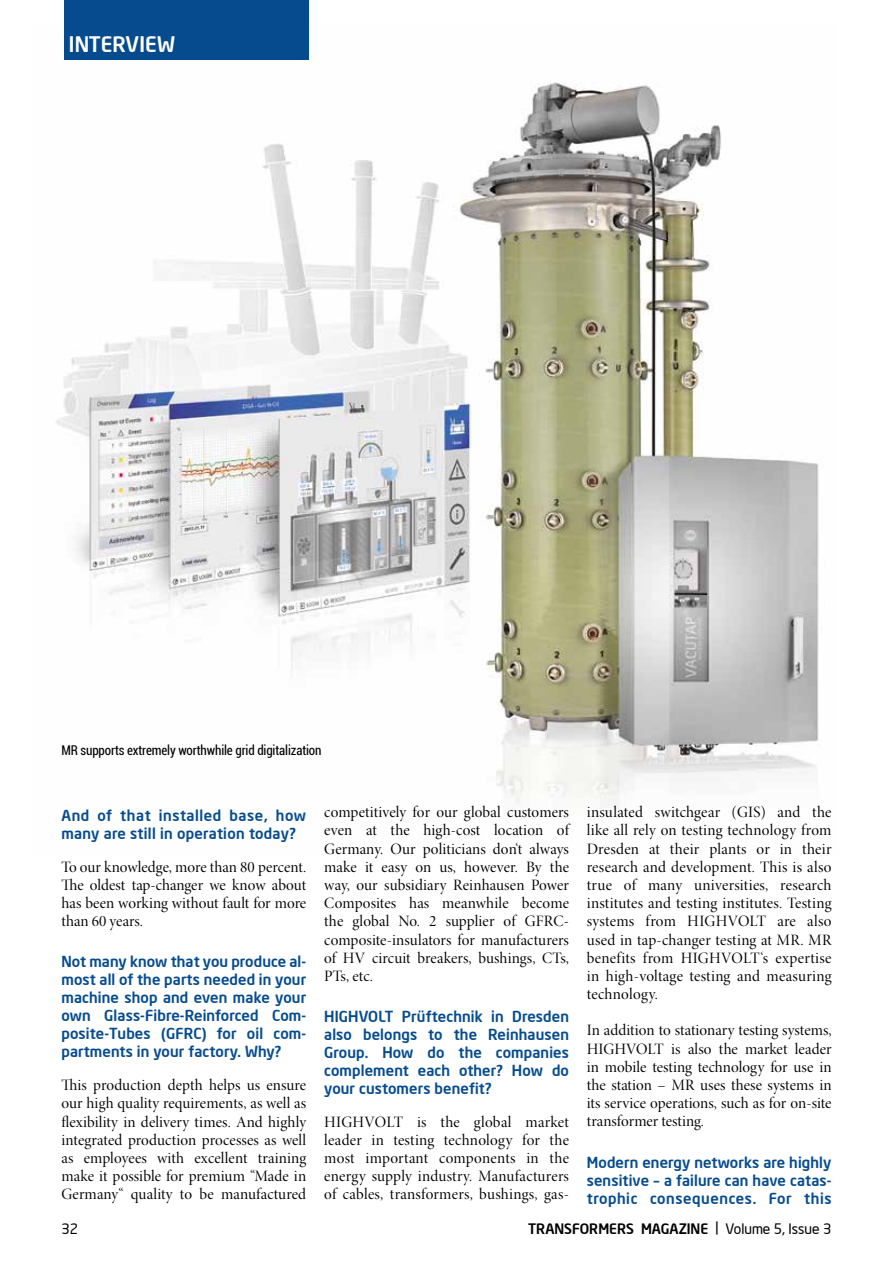
<style>
.page{position:relative;width:893px;height:1263px;background:#fff}
.page>*{position:absolute;margin:0;border:0;box-sizing:border-box;transform-origin:0 0}
.t1{font:500 21px "Neo Sans Intel";letter-spacing:.01em;color:#fff}
.t2{font:15.9px/18.1px "Minion Pro Disp";letter-spacing:.01em;color:#000;text-align:justify}
.t3{font:500 15px/18px "Neo Sans Intel";letter-spacing:.01em;color:#054b8e;text-align:justify}
.t4{font:500 14.25px "Neo Sans Intel";color:#000}
.t5{font:14.25px "Neo Sans Intel";color:#000}
.t6{font:condensed 13.5px "Roboto";letter-spacing:-.01em;color:#000;scale:.96 1}
.s1{font-weight:400}
</style>
<div class="page">
<img style="left:56px;top:24px;width:763px;height:779px">
<div style="left:64px;top:0;width:244px;height:60px;background:#054b8e"></div>
<h1 class="t1" style="left:69px;top:31px;width:108px">INTERVIEW</h1>
<p class="t6" style="left:61px;top:740px;width:272px">MR supports extremely worthwhile grid digitalization</p>
<p class="t3" style="left:61px;top:806px;width:246px">And of that installed base, how many are still in operation today?</p>
<p class="t2" style="left:61px;top:858px;width:246px">To our knowledge, more than 80 percent.<br>The oldest tap-changer we know about has been working without fault for more than 60 years.</p>
<p class="t3" style="left:61px;top:952px;width:246px">Not many know that you produce al&shy;most all of the parts needed in your machine shop and even make your own Glass-Fibre-Reinforced Com&shy;posite-Tubes (GFRC) for oil com&shy;partments in your factory. Why?</p>
<p class="t2" style="left:61px;top:1076px;width:246px">This production depth helps us ensure our high quality requirements, as well as flexibility in delivery times. And highly integrated production processes as well as employees with excellent training make it possible for premium “Made in Germany“ quality to be manufactured</p>
<p class="t2" style="left:324px;top:803px;width:246px">competitively for our global customers even at the high-cost location of Germany. Our politicians don‘t always make it easy on us, however. By the way, our subsidiary Reinhausen Power Composites has meanwhile become the global No. 2 supplier of GFRC&shy;composite-insulators for manufacturers of HV circuit breakers, bushings, CTs, PTs, etc.</p>
<p class="t3" style="left:324px;top:1007px;width:246px">HIGHVOLT Prüftechnik in Dresden also belongs to the Reinhausen Group. How do the companies complement each other? How do your customers benefit?</p>
<p class="t2" style="left:324px;top:1113px;width:246px">HIGHVOLT is the global market leader in testing technology for the most important components in the energy supply industry. Manufacturers of cables, transformers, bushings, gas-</p>
<p class="t2" style="left:587px;top:803px;width:246px">insulated switchgear (GIS) and the like all rely on testing technology from Dresden at their plants or in their research and development. This is also true of many universities, research institutes and testing institutes. Testing systems from HIGHVOLT are also used in tap-changer testing at MR. MR benefits from HIGHVOLT‘s expertise in high-voltage testing and measuring technology.</p>
<p class="t2" style="left:587px;top:1022px;width:246px">In addition to stationary testing systems, HIGHVOLT is also the market leader in mobile testing technology for use in the station – MR uses these systems in its service operations, such as for on-site transformer testing.</p>
<p class="t3" style="left:587px;top:1153px;width:246px">Modern energy networks are highly sensitive – a failure can have catas&shy;trophic consequences. For this</p>
<p class="t5" style="left:61px;top:1220px;width:18px">32</p>
<p class="t4" style="left:528px;top:1220px;width:305px">TRANSFORMERS MAGAZINE <span class="s1">| Volume 5, Issue 3</span></p>
</div>
